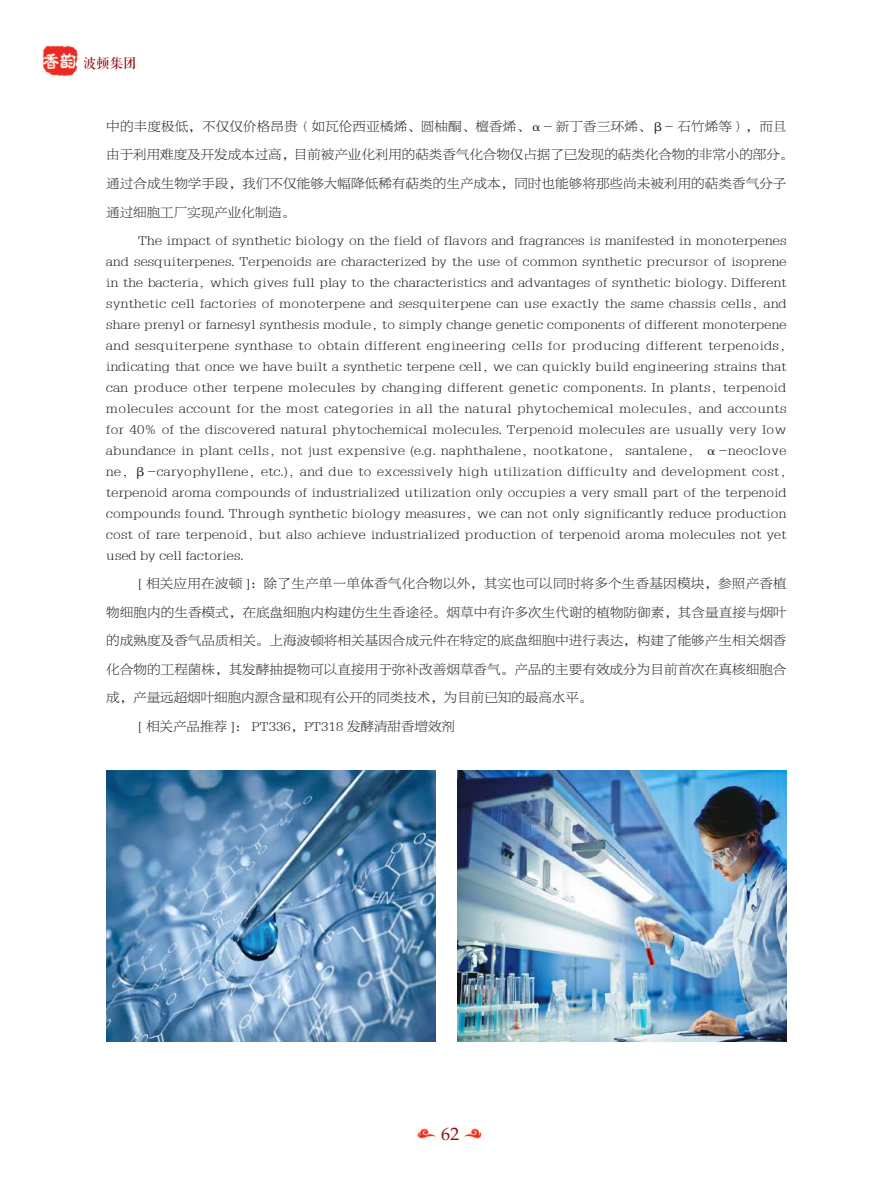
<style>
.page{position:relative;width:893px;height:1191px;background:#fff}
.page>*{position:absolute;margin:0;border:0;box-sizing:border-box;transform-origin:0 0}
.t1{font:18px "Book Antiqua";color:#940f13}
.t2{font:13.5px/21px "FZBYSJW GB1 0";letter-spacing:.01em;color:#231f20}
.t3{font:13.5px "FZQKBYSJW GB1 0";color:#940f13}
</style>
<div class="page">
<img style="left:43px;top:45px;width:35px;height:32px">
<img style="left:418px;top:1128px;width:17px;height:11px">
<img style="left:464px;top:1128px;width:18px;height:11px">
<img style="left:106px;top:771px;width:330px;height:270px">
<img style="left:457px;top:771px;width:330px;height:270px">
<p class="t3" style="left:83px;top:56px;width:55px">波顿集团</p>
<p class="t2" style="left:106px;top:112px;width:689px;line-height:28.8px">中的丰度极低，不仅仅价格昂贵（如瓦伦西亚橘烯、圆柚酮、檀香烯、α- 新丁香三环烯、β- 石竹烯等），而且由于利用难度及开发成本过高，目前被产业化利用的萜类香气化合物仅占据了已发现的萜类化合物的非常小的部分。通过合成生物学手段，我们不仅能够大幅降低稀有萜类的生产成本，同时也能够将那些尚未被利用的萜类香气分子通过细胞工厂实现产业化制造。</p>
<p class="t2" style="left:106px;top:230px;width:682px;text-align:justify;text-indent:32px">The impact of synthetic biology on the field of flavors and fragrances is manifested in monoterpenes and sesquiterpenes. Terpenoids are characterized by the use of common synthetic precursor of isoprene in the bacteria, which gives full play to the characteristics and advantages of synthetic biology. Different synthetic cell factories of monoterpene and sesquiterpene can use exactly the same chassis cells, and share prenyl or farnesyl synthesis module, to simply change genetic components of different monoterpene and sesquiterpene synthase to obtain different engineering cells for producing different terpenoids, indicating that once we have built a synthetic terpene cell, we can quickly build engineering strains that can produce other terpene molecules by changing different genetic components. In plants, terpenoid molecules account for the most categories in all the natural phytochemical molecules, and accounts for 40% of the discovered natural phytochemical molecules. Terpenoid molecules are usually very low abundance in plant cells, not just expensive (e.g. naphthalene, nootkatone, santalene, α-neoclove ne, β-caryophyllene, etc.), and due to excessively high utilization difficulty and development cost, terpenoid aroma compounds of industrialized utilization only occupies a very small part of the terpenoid compounds found. Through synthetic biology measures, we can not only significantly reduce production cost of rare terpenoid, but also achieve industrialized production of terpenoid aroma molecules not yet used by cell factories.</p>
<p class="t2" style="left:138px;top:573px;width:650px">[ 相关应用在波顿 ]：除了生产单一单体香气化合物以外，其实也可以同时将多个生香基因模块，参照产香植</p>
<p class="t2" style="left:106px;top:602px;width:682px">物细胞内的生香模式，在底盘细胞内构建仿生生香途径。烟草中有许多次生代谢的植物防御素，其含量直接与烟叶</p>
<p class="t2" style="left:106px;top:630px;width:682px">的成熟度及香气品质相关。上海波顿将相关基因合成元件在特定的底盘细胞中进行表达，构建了能够产生相关烟香</p>
<p class="t2" style="left:106px;top:659px;width:682px">化合物的工程菌株，其发酵抽提物可以直接用于弥补改善烟草香气。产品的主要有效成分为目前首次在真核细胞合</p>
<p class="t2" style="left:106px;top:687px;width:487px">成，产量远超烟叶细胞内源含量和现有公开的同类技术，为目前已知的最高水平。</p>
<p class="t2" style="left:138px;top:716px;width:318px">[ 相关产品推荐 ]： PT336，PT318 发酵清甜香增效剂</p>
<h1 class="t1" style="left:441px;top:1121px;width:19px">62</h1>
</div>
